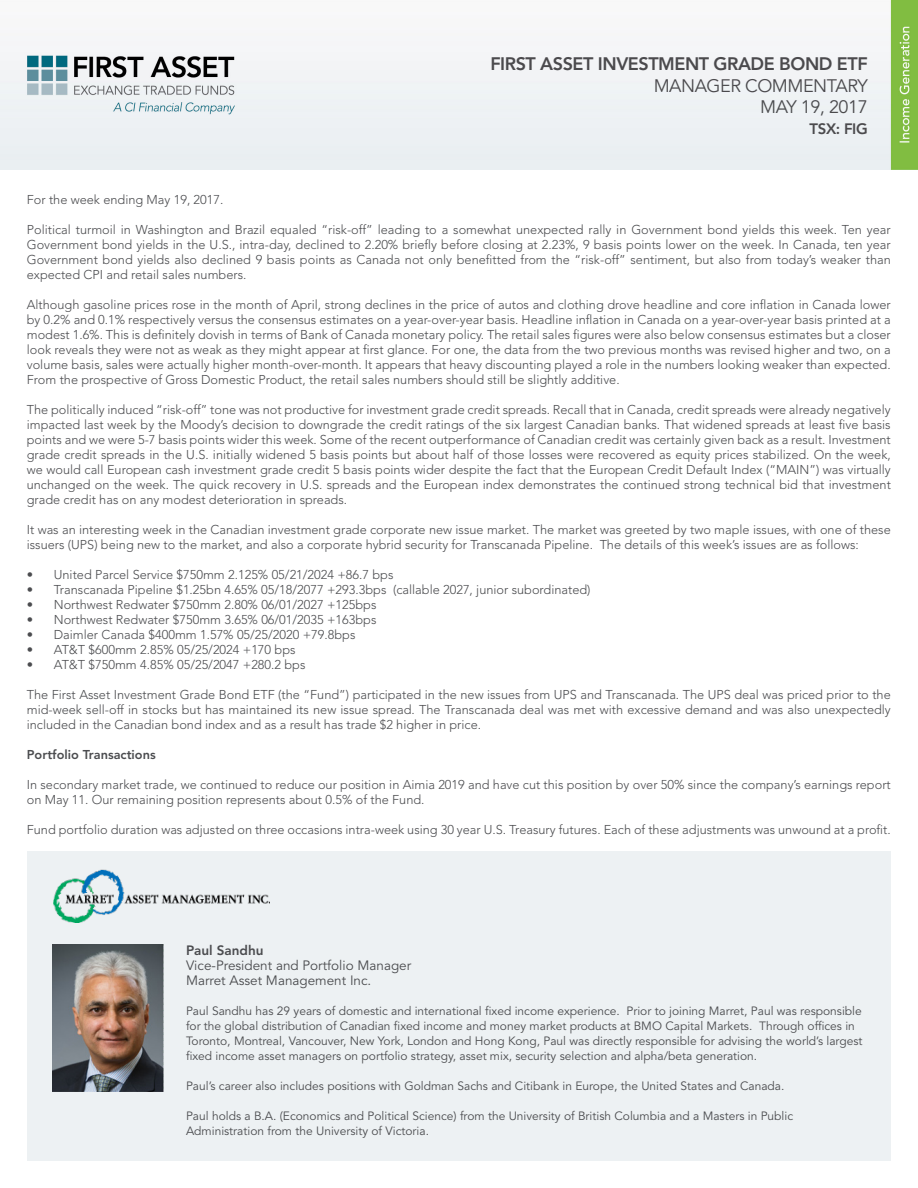
<style>
.page{position:relative;width:918px;height:1188px;background:#fff}
.page>*{position:absolute;margin:0;border:0;box-sizing:border-box;transform-origin:0 0}
.t1{font:800 18px "Avenir LT Std";letter-spacing:-.025em;color:#4b4a4d}
.t2{font:18px "Avenir LT Std";letter-spacing:-.025em;color:#4b4a4d}
.t3{font:18px "Avenir LT Std";letter-spacing:-.025em;color:#4b4c4f}
.t4{font:800 15px "Avenir LT Std";letter-spacing:-.025em;color:#4b4a4d}
.t5{font:13.5px "Avenir LT Std";color:#4b4c4f}
.t6{font:800 13.5px "Avenir LT Std";color:#4b4c4f}
.t7{font:300 12.75px/15px "Avenir LT Std";color:#4b4c4f;text-align:justify}
.t8{font:800 12.75px "Avenir LT Std";color:#4b4c4f}
.t9{font:12px/15px "Avenir LT Std";color:#4b4c4f}
.s1{color:#4b4a4d}
</style>
<div class="page">
<img style="left:0;top:0;width:918px;height:169px">
<div style="left:27px;top:851px;width:864px;height:310px;background:#edf1f3"></div>
<img style="left:53px;top:945px;width:111px;height:146px">
<img style="left:53px;top:870px;width:216px;height:52px">
<p class="t1" style="left:490px;top:53px;width:379px">FIRST ASSET INVESTMENT GRADE BOND ETF</p>
<p class="t2" style="left:654px;top:75px;width:216px">MANAGER COMMENTARY</p>
<p class="t3" style="left:760px;top:97px;width:109px">MAY 19, <span class="s1">2017</span></p>
<p class="t4" style="left:810px;top:120px;width:60px">TSX: FIG</p>
<p class="t7" style="left:27px;top:192px;width:198px">For the week ending May 19, 2017.</p>
<p class="t7" style="left:27px;top:222px;width:866px">Political turmoil in Washington and Brazil equaled “risk-off” leading to a somewhat unexpected rally in Government bond yields this week. Ten year Government bond yields in the U.S., intra-day, declined to 2.20% briefly before closing at 2.23%, 9 basis points lower on the week. In Canada, ten year Government bond yields also declined 9 basis points as Canada not only benefitted from the “risk-off” sentiment, but also from today’s weaker than expected CPI and retail sales numbers.</p>
<p class="t7" style="left:27px;top:297px;width:866px">Although gasoline prices rose in the month of April, strong declines in the price of autos and clothing drove headline and core inflation in Canada lower by 0.2% and 0.1% respectively versus the consensus estimates on a year-over-year basis. Headline inflation in Canada on a year-over-year basis printed at a modest 1.6%. This is definitely dovish in terms of Bank of Canada monetary policy. The retail sales figures were also below consensus estimates but a closer look reveals they were not as weak as they might appear at first glance. For one, the data from the two previous months was revised higher and two, on a volume basis, sales were actually higher month-over-month. It appears that heavy discounting played a role in the numbers looking weaker than expected.<br>From the prospective of Gross Domestic Product, the retail sales numbers should still be slightly additive.</p>
<p class="t7" style="left:27px;top:402px;width:866px">The politically induced “risk-off” tone was not productive for investment grade credit spreads. Recall that in Canada, credit spreads were already negatively impacted last week by the Moody’s decision to downgrade the credit ratings of the six largest Canadian banks. That widened spreads at least five basis points and we were 5-7 basis points wider this week. Some of the recent outperformance of Canadian credit was certainly given back as a result. Investment grade credit spreads in the U.S. initially widened 5 basis points but about half of those losses were recovered as equity prices stabilized. On the week, we would call European cash investment grade credit 5 basis points wider despite the fact that the European Credit Default Index (“MAIN”) was virtually unchanged on the week. The quick recovery in U.S. spreads and the European index demonstrates the continued strong technical bid that investment grade credit has on any modest deterioration in spreads.</p>
<p class="t7" style="left:27px;top:522px;width:865px">It was an interesting week in the Canadian investment grade corporate new issue market. The market was greeted by two maple issues, with one of these issuers (UPS) being new to the market, and also a corporate hybrid security for Transcanada Pipeline. The details of this week’s issues are as follows:</p>
<p class="t7" style="left:27px;top:567px;width:368px">• United Parcel Service $750mm 2.125% 05/21/2024 +86.7 bps</p>
<p class="t7" style="left:27px;top:582px;width:565px">• Transcanada Pipeline $1.25bn 4.65% 05/18/2077 +293.3bps (callable 2027, junior subordinated)</p>
<p class="t7" style="left:27px;top:597px;width:351px">• Northwest Redwater $750mm 2.80% 06/01/2027 +125bps</p>
<p class="t7" style="left:27px;top:612px;width:351px">• Northwest Redwater $750mm 3.65% 06/01/2035 +163bps</p>
<p class="t7" style="left:27px;top:627px;width:330px">• Daimler Canada $400mm 1.57% 05/25/2020 +79.8bps</p>
<p class="t7" style="left:27px;top:642px;width:270px">• AT&amp;T $600mm 2.85% 05/25/2024 +170 bps</p>
<p class="t7" style="left:27px;top:657px;width:280px">• AT&amp;T $750mm 4.85% 05/25/2047 +280.2 bps</p>
<p class="t7" style="left:27px;top:687px;width:866px">The First Asset Investment Grade Bond ETF (the “Fund”) participated in the new issues from UPS and Transcanada. The UPS deal was priced prior to the mid-week sell-off in stocks but has maintained its new issue spread. The Transcanada deal was met with excessive demand and was also unexpectedly included in the Canadian bond index and as a result has trade $2 higher in price.</p>
<p class="t8" style="left:27px;top:747px;width:130px">Portfolio Transactions</p>
<p class="t7" style="left:27px;top:777px;width:866px">In secondary market trade, we continued to reduce our position in Aimia 2019 and have cut this position by over 50% since the company’s earnings report on May 11. Our remaining position represents about 0.5% of the Fund.</p>
<p class="t7" style="left:27px;top:822px;width:866px">Fund portfolio duration was adjusted on three occasions intra-week using 30 year U.S. Treasury futures. Each of these adjustments was unwound at a profit.</p>
<p class="t6" style="left:186px;top:942px;width:79px">Paul Sandhu</p>
<p class="t5" style="left:186px;top:957px;width:227px">Vice-President and Portfolio Manager</p>
<p class="t5" style="left:186px;top:972px;width:187px">Marret Asset Management Inc.</p>
<p class="t9" style="left:186px;top:1004px;width:678px">Paul Sandhu has 29 years of domestic and international fixed income experience. Prior to joining Marret, Paul was responsible for the global distribution of Canadian fixed income and money market products at BMO Capital Markets. Through offices in Toronto, Montreal, Vancouver, New York, London and Hong Kong, Paul was directly responsible for advising the world’s largest fixed income asset managers on portfolio strategy, asset mix, security selection and alpha/beta generation.</p>
<p class="t9" style="left:186px;top:1079px;width:600px">Paul’s career also includes positions with Goldman Sachs and Citibank in Europe, the United States and Canada.</p>
<p class="t9" style="left:186px;top:1109px;width:609px">Paul holds a B.A. (Economics and Political Science) from the University of British Columbia and a Masters in Public<br>Administration from the University of Victoria.</p>
</div>
